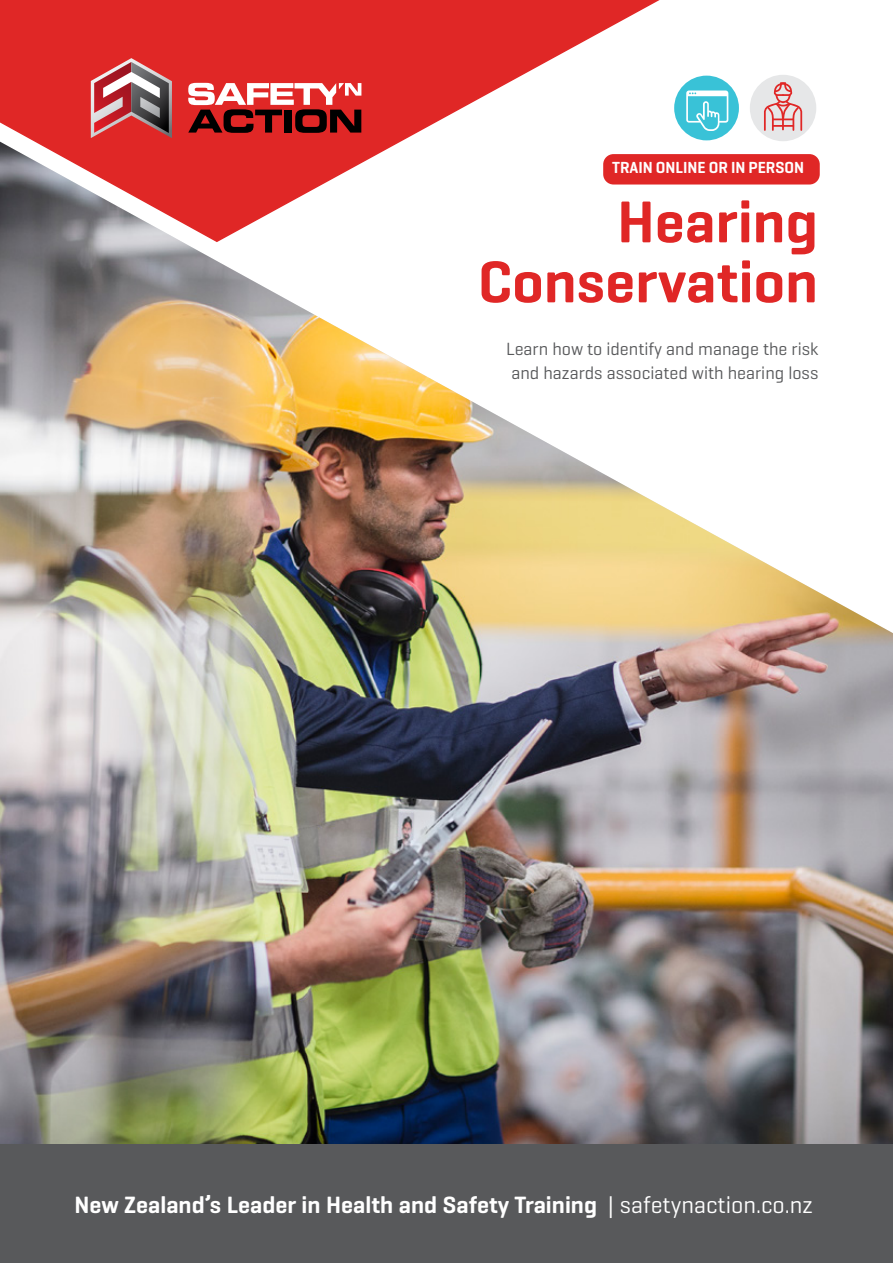
<style>
.page{position:relative;width:893px;height:1263px;background:#fff}
.page>*{position:absolute;margin:0;border:0;box-sizing:border-box;transform-origin:0 0}
.t1{font:600 60px/60px "Geogrotesque";color:#e02726;text-align:right}
.t2{font:600 24px "Geogrotesque";color:#fff}
.t3{font:18px/24px "Geogrotesque";color:#58595b}
.t4{font:600 16.35px "Geogrotesque";color:#fff}
.s1{font-weight:400}
</style>
<div class="page">
<img style="left:0;top:154px;width:893px;height:990px">
<div style="left:603px;top:154px;width:217px;height:31px;background:#e02726;border-radius:10px"></div>
<svg style="left:708px;top:193px;width:102px;height:1px"></svg>
<div style="left:674px;top:76px;width:65px;height:64px;background:#39c2d7;border-radius:50%"></div>
<svg style="left:708px;top:91px;width:20px;height:40px"></svg>
<div style="left:750px;top:75px;width:66px;height:66px;background:#e6e7e8;border-radius:50%"></div>
<svg style="left:764px;top:82px;width:38px;height:49px"></svg>
<svg style="left:0;top:0;width:708px;height:243px"></svg>
<svg style="left:91px;top:58px;width:81px;height:80px"></svg>
<svg style="left:188px;top:83px;width:173px;height:50px"></svg>
<div style="left:0;top:1144px;width:893px;height:119px;background:#58595b"></div>
<p class="t4" style="left:612px;top:158px;width:194px">TRAIN ONLINE OR IN PERSON</p>
<h1 class="t1" style="left:478px;top:191px;width:341px">Hearing<br>Conservation</h1>
<p class="t3" style="left:506px;top:337px;width:314px">Learn how to identify and manage the risk and hazards associated with hearing loss</p>
<h2 class="t2" style="left:74px;top:1189px;width:740px">New Zealand’s Leader in Health and Safety Training <span class="s1">| safetynaction.co.nz</span></h2>
</div>
